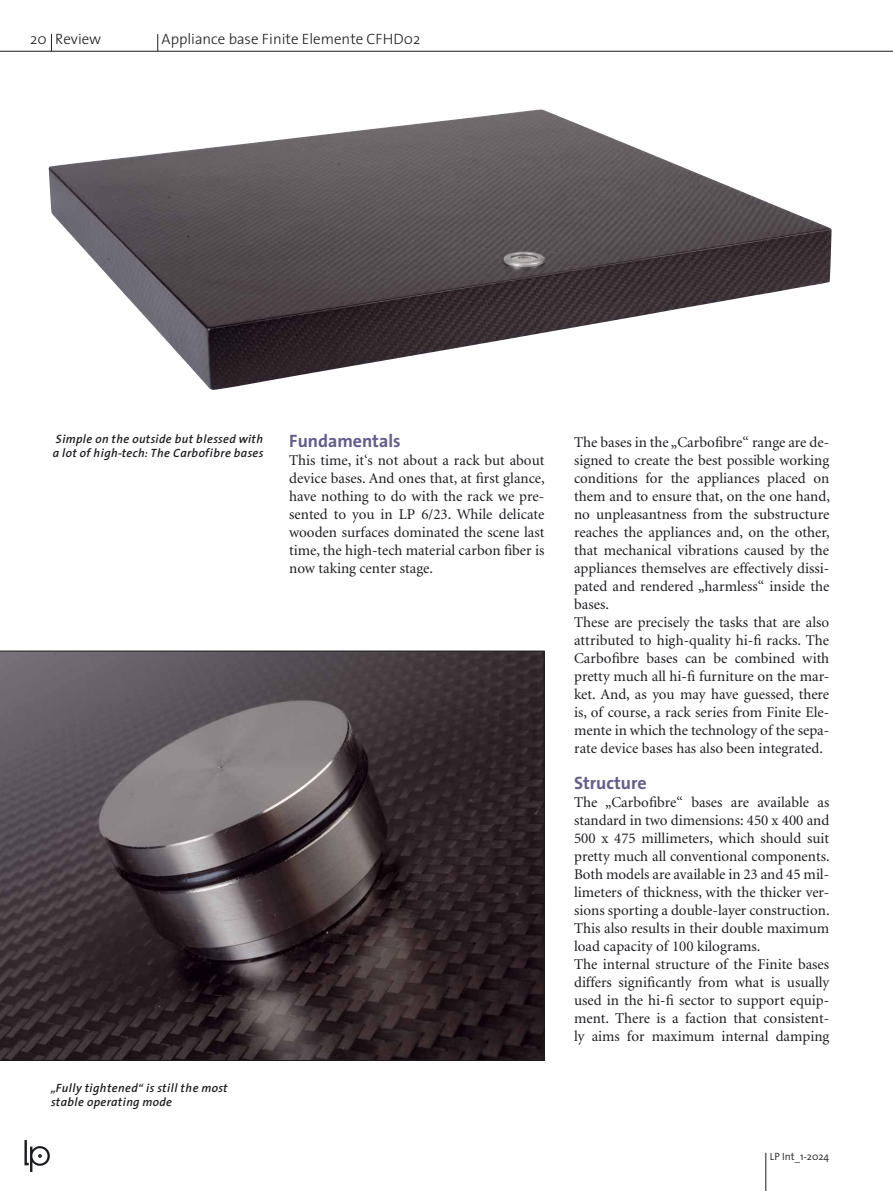
<style>
.page{position:relative;width:893px;height:1191px;background:#fff}
.page>*{position:absolute;margin:0;border:0;box-sizing:border-box;transform-origin:0 0}
.t1{font:700 18px "Thesis Sans";color:#625d8b}
.t2{font:15px/18px "Minion";color:#1b1c20}
.t3{font:300 15px "Thesis Sans";color:#1b1c20}
.t4{font:italic 600 12px/14.4px "Thesis Sans";color:#1b1c20}
.t5{font:300 10.5px "Thesis Sans";color:#1b1c20}
</style>
<div class="page">
<hr style="left:0;top:51px;width:893px;height:1px;background:#1b1c20">
<svg style="left:51px;top:34px;width:1px;height:17px"></svg>
<svg style="left:157px;top:34px;width:1px;height:17px"></svg>
<hr style="left:765px;top:1152px;width:1px;height:38px;background:#1b1c20">
<svg style="left:24px;top:1140px;width:26px;height:32px"></svg>
<img style="left:48px;top:109px;width:783px;height:281px">
<svg style="left:0;top:651px;width:544px;height:409px;background:#483e42"></svg>
<p class="t3" style="left:30px;top:31px;width:72px">20 Review</p>
<p class="t3" style="left:162px;top:31px;width:260px">Appliance base Finite Elemente CFHD02</p>
<p class="t4" style="left:53px;top:432px;width:212px">Simple on the outside but blessed with a lot of high-tech: The Carbofibre bases</p>
<p class="t1" style="left:289px;top:431px;width:113px">Fundamentals</p>
<p class="t2" style="left:289px;top:452px;width:257px;text-align:justify">This time, it‘s not about a rack but about device bases. And ones that, at first glance, have nothing to do with the rack we pre&shy;sented to you in LP 6/23. While delicate wooden surfaces dominated the scene last time, the high-tech material carbon fiber is now taking center stage.</p>
<p class="t4" style="left:51px;top:1080px;width:179px">„Fully tightened“ is still the most stable operating mode</p>
<p class="t2" style="left:574px;top:434px;width:257px">The bases in the „Carbofibre“ range are de&shy;signed to create the best possible working conditions for the appliances placed on them and to ensure that, on the one hand, no unpleasantness from the substructure reaches the appliances and, on the other, that mechanical vibrations caused by the appliances themselves are effectively dissi&shy;pated and rendered „harmless“ inside the bases.<br>These are precisely the tasks that are also attributed to high-quality hi-fi racks. The Carbofibre bases can be combined with pretty much all hi-fi furniture on the mar&shy;ket. And, as you may have guessed, there is, of course, a rack series from Finite Ele&shy;mente in which the technology of the sepa&shy;rate device bases has also been integrated.</p>
<p class="t1" style="left:574px;top:773px;width:74px">Structure</p>
<p class="t2" style="left:574px;top:794px;width:257px">The „Carbofibre“ bases are available as standard in two dimensions: 450 x 400 and 500 x 475 millimeters, which should suit pretty much all conventional components.<br>Both models are available in 23 and 45 mil&shy;limeters of thickness, with the thicker ver&shy;sions sporting a double-layer construction.<br>This also results in their double maximum load capacity of 100 kilograms.<br>The internal structure of the Finite bases differs significantly from what is usually used in the hi-fi sector to support equip&shy;ment. There is a faction that consistent&shy;ly aims for maximum internal damping</p>
<p class="t5" style="left:770px;top:1150px;width:61px">LP Int_1-2024</p>
</div>
